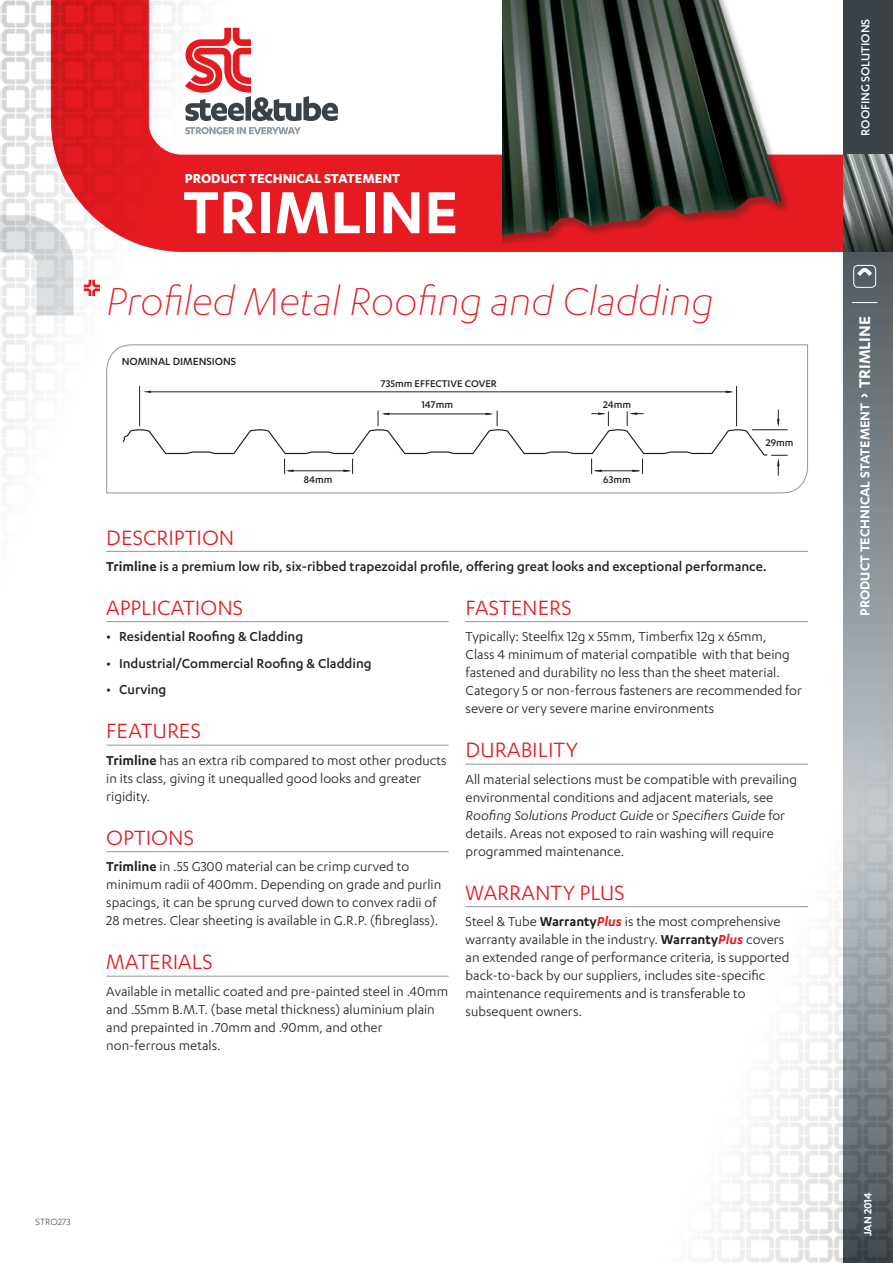
<style>
.page{position:relative;width:893px;height:1263px;background:#fff}
.page>*{position:absolute;margin:0;border:0;box-sizing:border-box;transform-origin:0 0}
.t1{font:600 69px "Karbon";color:#fff}
.t2{font:italic 300 45px "Karbon";color:#e51b21}
.Heading_1{font:24px "Karbon";color:#e51b21}
.Body{font:15px/18px "Karbon";color:#231f20}
.Intro_para{font:500 15px "Karbon";color:#231f20}
.t3{font:600 15px "Karbon";color:#fff}
.t4{font:700 15px "Karbon";color:#fff}
.t5{font:500 13.5px "Karbon";letter-spacing:-.005em;color:#fff}
.Figure-Measurements{font:500 12px "Karbon";color:#231f20}
.Cover_-_Spine_Date{font:600 12px "Karbon";color:#fff}
.t6{font:500 11.25px/20.9px "Karbon";color:#231f20;text-align:center}
.t7{font:10.5px "Karbon";color:#57585a}
.s1{font-weight:600}
.s2{font-style:italic}
.s3{font-weight:600;font-style:italic;color:#e51b21}
.s4{font-size:18px}
</style>
<div class="page">
<img style="left:263px;top:550px;width:580px;height:713px">
<img style="left:0;top:0;width:630px;height:889px">
<svg style="left:106px;top:344px;width:702px;height:150px"></svg>
<svg style="left:843px;top:0;width:50px;height:1263px;background:#7c848a"></svg>
<svg style="left:51px;top:0;width:792px;height:252px;fill:#e51b21"></svg>
<svg style="left:0;top:215px;width:74px;height:100px"></svg>
<svg style="left:185px;top:127px;width:116px;height:7px"></svg>
<svg style="left:185px;top:28px;width:153px;height:93px"></svg>
<svg style="left:861px;top:394px;width:7px;height:3px"></svg>
<svg style="left:852px;top:302px;width:25px;height:1px"></svg>
<img style="left:843px;top:154px;width:50px;height:98px">
<div style="left:853px;top:265px;width:23px;height:23px;border:1px solid #fff;border-radius:4px"></div>
<svg style="left:857px;top:268px;width:15px;height:8px"></svg>
<svg style="left:84px;top:280px;width:16px;height:16px"></svg>
<hr style="left:106px;top:621px;width:343px;height:1px;background:#939598">
<hr style="left:106px;top:745px;width:343px;height:1px;background:#939598">
<hr style="left:106px;top:851px;width:343px;height:1px;background:#939598">
<hr style="left:106px;top:976px;width:343px;height:1px;background:#939598">
<hr style="left:466px;top:621px;width:342px;height:1px;background:#939598">
<hr style="left:466px;top:764px;width:342px;height:1px;background:#939598">
<hr style="left:466px;top:906px;width:342px;height:1px;background:#939598">
<hr style="left:106px;top:551px;width:702px;height:1px;background:#939598">
<hr style="left:150px;top:392px;width:581px;height:1px;background:#231f20">
<svg style="left:726px;top:391px;width:8px;height:2px"></svg>
<svg style="left:143px;top:391px;width:8px;height:2px"></svg>
<hr style="left:736px;top:386px;width:1px;height:40px;background:#231f20">
<hr style="left:139px;top:386px;width:1px;height:40px;background:#231f20">
<svg style="left:123px;top:410px;width:665px;height:66px"></svg>
<img style="left:502px;top:0;width:306px;height:265px">
<p class="t4" style="left:185px;top:170px;width:217px">PRODUCT TECHNICAL STATEMENT</p>
<p class="t1" style="left:183px;top:173px;width:277px">TRIMLINE</p>
<p class="t2" style="left:106px;top:277px;width:609px">Profiled Metal Roofing and Cladding</p>
<p class="Figure-Measurements" style="left:122px;top:355px;width:116px">NOMINAL DIMENSIONS</p>
<p class="t6" style="left:381px;top:373px;width:117px">735mm EFFECTIVE COVER<br>147mm</p>
<p class="t6" style="left:603px;top:394px;width:30px">24mm</p>
<p class="t6" style="left:304px;top:468px;width:30px">84mm</p>
<p class="t6" style="left:603px;top:468px;width:29px">63mm</p>
<p class="t6" style="left:766px;top:432px;width:29px">29mm</p>
<p class="Heading_1" style="left:106px;top:524px;width:130px">DESCRIPTION</p>
<p class="Intro_para" style="left:106px;top:558px;width:662px"><span class="s1">Trimline</span> is a premium low rib, six-ribbed trapezoidal profile, offering great looks and exceptional performance.</p>
<p class="Heading_1" style="left:106px;top:594px;width:138px">APPLICATIONS</p>
<p class="Intro_para" style="left:106px;top:628px;width:198px">• Residential Roofing &amp; Cladding</p>
<p class="Intro_para" style="left:106px;top:655px;width:267px">• Industrial/Commercial Roofing &amp; Cladding</p>
<p class="Intro_para" style="left:106px;top:681px;width:62px">• Curving</p>
<p class="Heading_1" style="left:106px;top:718px;width:96px">FEATURES</p>
<p class="Body" style="left:106px;top:751px;width:342px"><span class="s1">Trimline</span> has an extra rib compared to most other products in its class, giving it unequalled good looks and greater rigidity.</p>
<p class="Heading_1" style="left:106px;top:824px;width:89px">OPTIONS</p>
<p class="Body" style="left:106px;top:857px;width:336px"><span class="s1">Trimline</span> in .55 G300 material can be crimp curved to minimum radii of 400mm. Depending on grade and purlin spacings, it can be sprung curved down to convex radii of 28 metres. Clear sheeting is available in G.R.P. (fibreglass).</p>
<p class="Heading_1" style="left:106px;top:949px;width:108px">MATERIALS</p>
<p class="Body" style="left:106px;top:982px;width:343px">Available in metallic coated and pre-painted steel in .40mm and .55mm B.M.T. (base metal thickness) aluminium plain and prepainted in .70mm and .90mm, and other non-ferrous metals.</p>
<p class="Heading_1" style="left:466px;top:594px;width:108px">FASTENERS</p>
<p class="Body" style="left:466px;top:627px;width:338px">Typically: Steelfix 12g x 55mm, Timberfix 12g x 65mm,<br>Class 4 minimum of material compatible with that being fastened and durability no less than the sheet material.<br>Category 5 or non-ferrous fasteners are recommended for severe or very severe marine environments</p>
<p class="Heading_1" style="left:466px;top:737px;width:114px">DURABILITY</p>
<p class="Body" style="left:466px;top:770px;width:333px">All material selections must be compatible with prevailing environmental conditions and adjacent materials, see <span class="s2">Roofing Solutions Product Guide</span> or <span class="s2">Specifiers Guide</span> for details. Areas not exposed to rain washing will require programmed maintenance.</p>
<p class="Heading_1" style="left:466px;top:879px;width:161px">WARRANTY PLUS</p>
<p class="Body" style="left:466px;top:912px;width:325px">Steel &amp; Tube <span class="s1">Warranty</span><span class="s3">Plus</span> is the most comprehensive warranty available in the industry. <span class="s1">Warranty</span><span class="s3">Plus</span> covers an extended range of performance criteria, is supported back-to-back by our suppliers, includes site-specific maintenance requirements and is transferable to subsequent owners.</p>
<p class="t7" style="left:36px;top:1216px;width:37px">STRO273</p>
<p class="t5" style="left:858px;top:136px;width:118px;rotate:-90deg">ROOFING SOLUTIONS</p>
<p class="t3" style="left:856px;top:616px;width:301px;rotate:-90deg">PRODUCT TECHNICAL STATEMENT <span class="s4">TRIMLINE</span></p>
<p class="Cover_-_Spine_Date" style="left:861px;top:1236px;width:46px;rotate:-90deg">JAN 2014</p>
</div>
